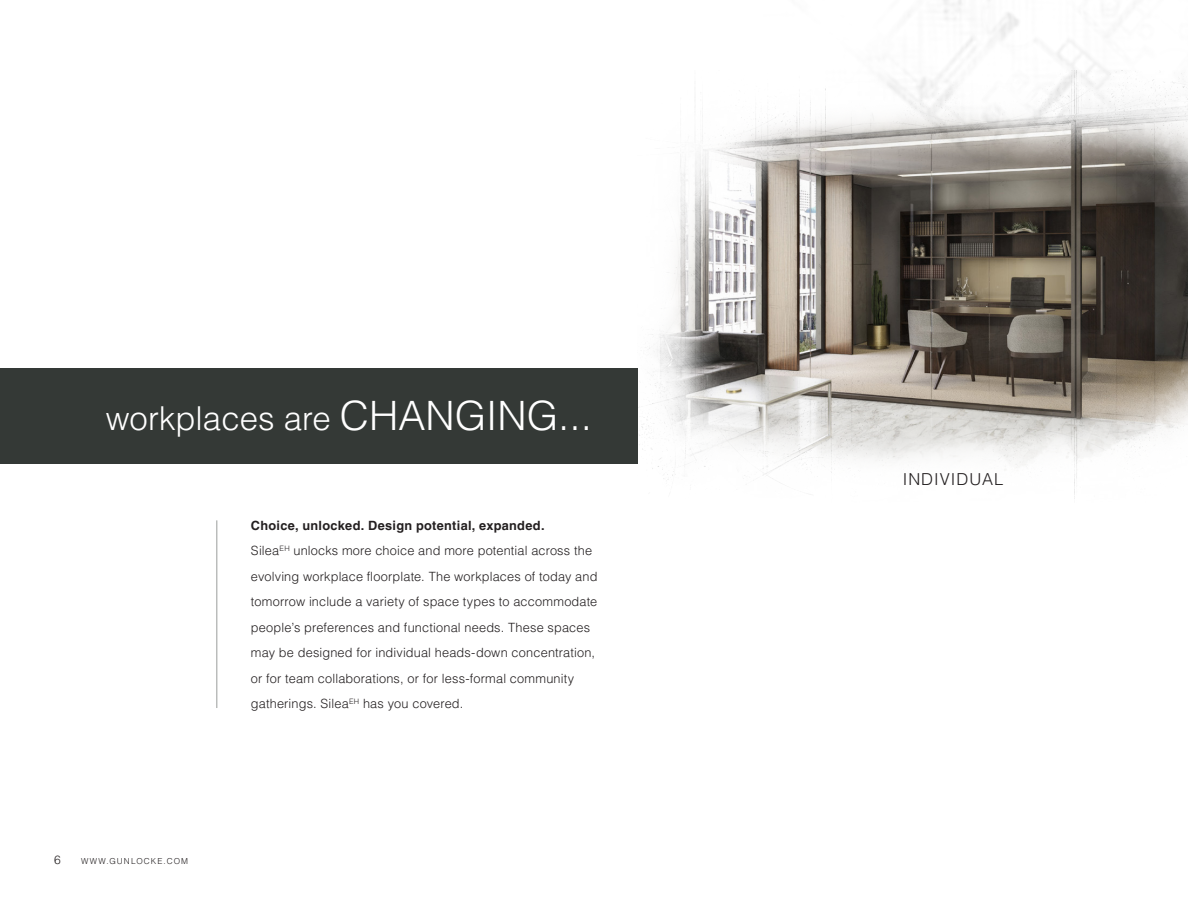
<style>
.page{position:relative;width:1188px;height:918px;background:#fff}
.page>*{position:absolute;margin:0;border:0;box-sizing:border-box;transform-origin:0 0}
.t1{font:300 33px "Helvetica LT Pro";color:#fff}
.t2{font:300 16.5px "Helvetica LT Pro";letter-spacing:.06em;color:#231f20}
.t3{font:300 12.75px/25.5px "Helvetica LT Pro";letter-spacing:.015em;color:#231f20}
.t4{font:700 12.75px "Helvetica LT Pro";letter-spacing:.02em;color:#231f20}
.t5{font:300 12px "Helvetica LT Pro";color:#231f20}
.t6{font:300 8.25px "Helvetica LT Pro";letter-spacing:.135em;color:#231f20}
.s1{font-size:40.5px}
</style>
<div class="page">
<img style="left:537px;top:0;width:651px;height:499px">
<div style="left:0;top:368px;width:637px;height:95px;background:#343936"></div>
<hr style="left:216px;top:520px;width:1px;height:188px;background:#343936">
<p class="t1" style="left:106px;top:398px;width:488px">workplaces are <span class="s1">CHANGING...</span></p>
<p class="t5" style="left:54px;top:852px;width:8px">6</p>
<p class="t6" style="left:81px;top:856px;width:109px">WWW.GUNLOCKE.COM</p>
<p class="t4" style="left:251px;top:517px;width:295px">Choice, unlocked. Design potential, expanded.</p>
<p class="t3" style="left:251px;top:538px;width:348px">Silea<sup>EH</sup> unlocks more choice and more potential across the evolving workplace floorplate. The workplaces of today and tomorrow include a variety of space types to accommodate people’s preferences and functional needs. These spaces may be designed for individual heads-down concentration, or for team collaborations, or for less-formal community gatherings. Silea<sup>EH</sup> has you covered.</p>
<p class="t2" style="left:903px;top:469px;width:102px">INDIVIDUAL</p>
</div>
